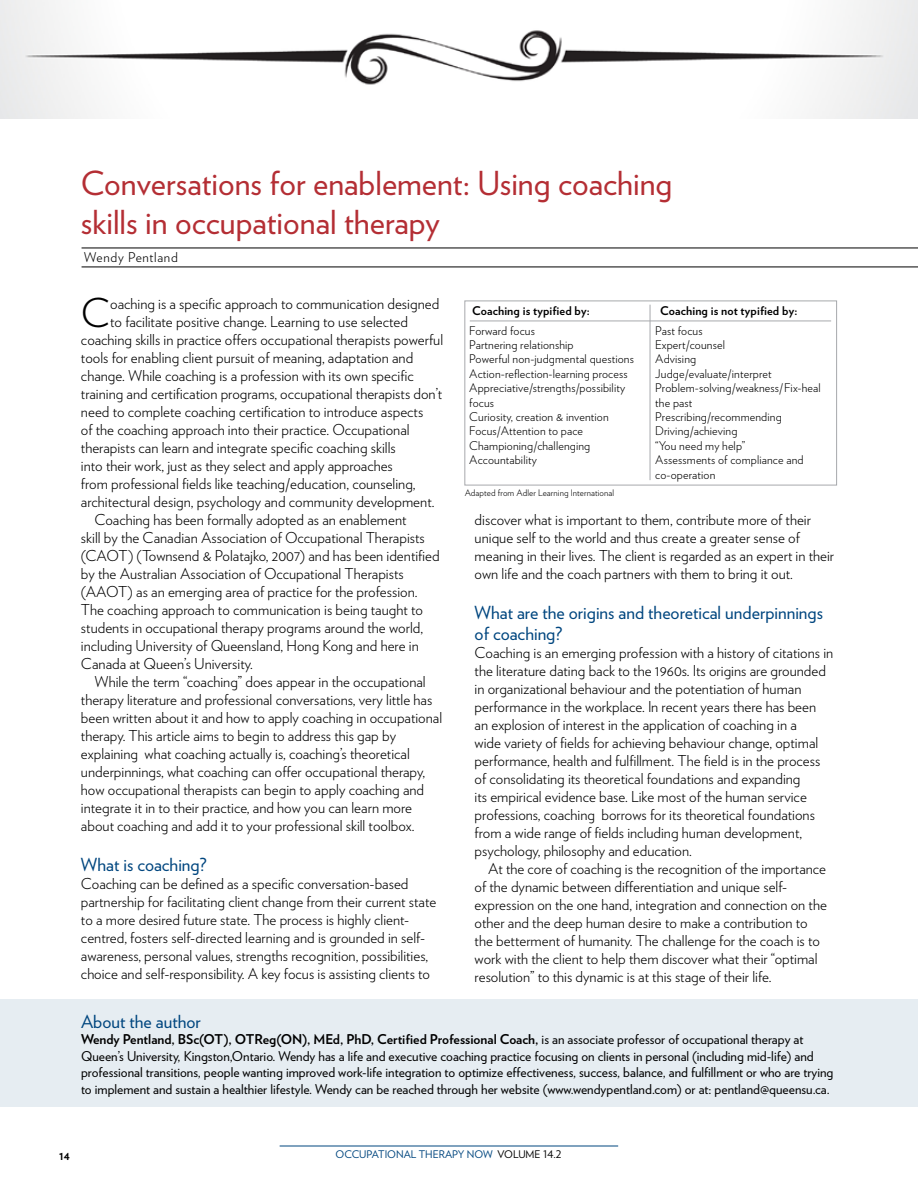
<style>
.page{position:relative;width:918px;height:1188px;background:#fff}
.page>*{position:absolute;margin:0;border:0;box-sizing:border-box;transform-origin:0 0}
.t1{font:300 39.6px "Verlag";color:#000}
.t2{font:33px/39.6px "Verlag";color:#b42e34}
.t3{font:18px/21.6px "Verlag";color:#00467f}
.t4{font:300 15px/18px "Verlag";color:#000}
.t5{font:13.5px/16.5px "Verlag";color:#000}
.t6{font:300 13.5px "Verlag";letter-spacing:.05em;color:#000}
.t7{font:300 12px/14.4px "Verlag";letter-spacing:.01em;color:#000}
.t8{font:700 12px "Verlag";letter-spacing:.01em;color:#000}
.t9{font:10.5px "Verlag";color:#00467f}
.t10{font:300 9px "Verlag";letter-spacing:.01em;color:#000}
.s1{font-weight:700}
.s2{color:#000}
</style>
<div class="page">
<hr style="left:280px;top:1146px;width:338px;height:1px;background:#00467f">
<hr style="left:82px;top:267px;width:836px;height:1px;background:#000">
<hr style="left:82px;top:248px;width:836px;height:1px;background:#000">
<img style="left:0;top:0;width:918px;height:118px">
<div style="left:0;top:999px;width:918px;height:108px;background:#e6edf2"></div>
<div style="left:464px;top:301px;width:373px;height:184px;border:1px solid #a7a9ac"></div>
<hr style="left:650px;top:305px;width:1px;height:175px;background:#a7a9ac">
<hr style="left:470px;top:321px;width:361px;height:1px;background:#a7a9ac">
<h2 class="t2" style="left:81px;top:161px;width:593px">Conversations for enablement: Using coaching skills in occupational therapy</h2>
<p class="t6" style="left:84px;top:247px;width:95px">Wendy Pentland</p>
<h1 class="t1" style="left:81px;top:284px;width:31px">C</h1>
<p class="t4" style="left:110px;top:294px;width:331px">oaching is a specific approach to communication designed</p>
<p class="t4" style="left:110px;top:312px;width:299px">to facilitate positive change. Learning to use selected</p>
<p class="t4" style="left:81px;top:330px;width:364px">coaching skills in practice offers occupational therapists powerful</p>
<p class="t4" style="left:81px;top:348px;width:334px">tools for enabling client pursuit of meaning, adaptation and</p>
<p class="t4" style="left:81px;top:366px;width:334px">change. While coaching is a profession with its own specific</p>
<p class="t4" style="left:81px;top:384px;width:363px">training and certification programs, occupational therapists don’t</p>
<p class="t4" style="left:81px;top:402px;width:344px">need to complete coaching certification to introduce aspects</p>
<p class="t4" style="left:81px;top:420px;width:330px">of the coaching approach into their practice. Occupational</p>
<p class="t4" style="left:81px;top:438px;width:316px">therapists can learn and integrate specific coaching skills</p>
<p class="t4" style="left:81px;top:456px;width:313px">into their work, just as they select and apply approaches</p>
<p class="t4" style="left:81px;top:474px;width:336px">from professional fields like teaching/education, counseling,</p>
<p class="t4" style="left:81px;top:492px;width:355px">architectural design, psychology and community development.</p>
<p class="t4" style="left:94px;top:510px;width:314px">Coaching has been formally adopted as an enablement</p>
<p class="t4" style="left:81px;top:528px;width:345px">skill by the Canadian Association of Occupational Therapists</p>
<p class="t4" style="left:81px;top:546px;width:360px">(CAOT) (Townsend &amp; Polatajko, 2007) and has been identified</p>
<p class="t4" style="left:81px;top:564px;width:324px">by the Australian Association of Occupational Therapists</p>
<p class="t4" style="left:81px;top:582px;width:338px">(AAOT) as an emerging area of practice for the profession.</p>
<p class="t4" style="left:81px;top:600px;width:343px">The coaching approach to communication is being taught to</p>
<p class="t4" style="left:81px;top:618px;width:344px">students in occupational therapy programs around the world,</p>
<p class="t4" style="left:81px;top:636px;width:339px">including University of Queensland, Hong Kong and here in</p>
<p class="t4" style="left:81px;top:654px;width:173px">Canada at Queen’s University.</p>
<p class="t4" style="left:94px;top:672px;width:333px">While the term “coaching” does appear in the occupational</p>
<p class="t4" style="left:81px;top:690px;width:353px">therapy literature and professional conversations, very little has</p>
<p class="t4" style="left:81px;top:708px;width:363px">been written about it and how to apply coaching in occupational</p>
<p class="t4" style="left:81px;top:726px;width:317px">therapy. This article aims to begin to address this gap by</p>
<p class="t4" style="left:81px;top:744px;width:330px">explaining what coaching actually is, coaching’s theoretical</p>
<p class="t4" style="left:81px;top:762px;width:346px">underpinnings, what coaching can offer occupational therapy,</p>
<p class="t4" style="left:81px;top:780px;width:345px">how occupational therapists can begin to apply coaching and</p>
<p class="t4" style="left:81px;top:798px;width:333px">integrate it in to their practice, and how you can learn more</p>
<p class="t4" style="left:81px;top:816px;width:335px">about coaching and add it to your professional skill toolbox.</p>
<p class="t3" style="left:81px;top:852px;width:127px">What is coaching?</p>
<p class="t4" style="left:81px;top:873px;width:357px">Coaching can be defined as a specific conversation-based partnership for facilitating client change from their current state to a more desired future state. The process is highly client&shy;centred, fosters self-directed learning and is grounded in self&shy;awareness, personal values, strengths recognition, possibilities, choice and self-responsibility. A key focus is assisting clients to</p>
<p class="t8" style="left:472px;top:302px;width:119px">Coaching is typified by:</p>
<p class="t8" style="left:660px;top:302px;width:139px">Coaching is not typified by:</p>
<p class="t7" style="left:469px;top:322px;width:166px">Forward focus<br>Partnering relationship<br>Powerful non-judgmental questions<br>Action-reflection-learning process<br>Appreciative/strengths/possibility focus<br>Curiosity, creation &amp; invention<br>Focus/Attention to pace<br>Championing/challenging<br>Accountability</p>
<p class="t7" style="left:655px;top:322px;width:167px">Past focus<br>Expert/counsel<br>Advising<br>Judge/evaluate/interpret<br>Problem-solving/weakness/Fix-heal the past<br>Prescribing/recommending<br>Driving/achieving<br>“You need my help”<br>Assessments of compliance and co-operation</p>
<p class="t10" style="left:465px;top:486px;width:151px">Adapted from Adler Learning International</p>
<p class="t4" style="left:475px;top:510px;width:361px">discover what is important to them, contribute more of their unique self to the world and thus create a greater sense of meaning in their lives. The client is regarded as an expert in their own life and the coach partners with them to bring it out.</p>
<p class="t3" style="left:475px;top:600px;width:350px">What are the origins and theoretical underpinnings of coaching?</p>
<p class="t4" style="left:475px;top:643px;width:360px">Coaching is an emerging profession with a history of citations in the literature dating back to the 1960s. Its origins are grounded in organizational behaviour and the potentiation of human performance in the workplace. In recent years there has been an explosion of interest in the application of coaching in a<br>wide variety of fields for achieving behaviour change, optimal performance, health and fulfillment. The field is in the process of consolidating its theoretical foundations and expanding<br>its empirical evidence base. Like most of the human service professions, coaching borrows for its theoretical foundations from a wide range of fields including human development, psychology, philosophy and education.</p>
<p class="t4" style="left:475px;top:859px;width:354px;text-indent:14px">At the core of coaching is the recognition of the importance of the dynamic between differentiation and unique self&shy;expression on the one hand, integration and connection on the other and the deep human desire to make a contribution to the betterment of humanity. The challenge for the coach is to work with the client to help them discover what their “optimal resolution” to this dynamic is at this stage of their life.</p>
<p class="t3" style="left:81px;top:1010px;width:121px">About the author</p>
<p class="t5" style="left:81px;top:1031px;width:754px"><span class="s1">Wendy Pentland, BSc(OT), OTReg(ON), MEd, PhD, Certified Professional Coach,</span> is an associate professor of occupational therapy at Queen’s University, Kingston,Ontario. Wendy has a life and executive coaching practice focusing on clients in personal (including mid-life) and professional transitions, people wanting improved work-life integration to optimize effectiveness, success, balance, and fulfillment or who are trying to implement and sustain a healthier lifestyle. Wendy can be reached through her website (www.wendypentland.com) or at: pentland@queensu.ca.</p>
<p class="t8" style="left:59px;top:1146px;width:12px">14</p>
<p class="t9" style="left:336px;top:1147px;width:227px">occupational therapy now <span class="s2">volume 14.2</span></p>
</div>
